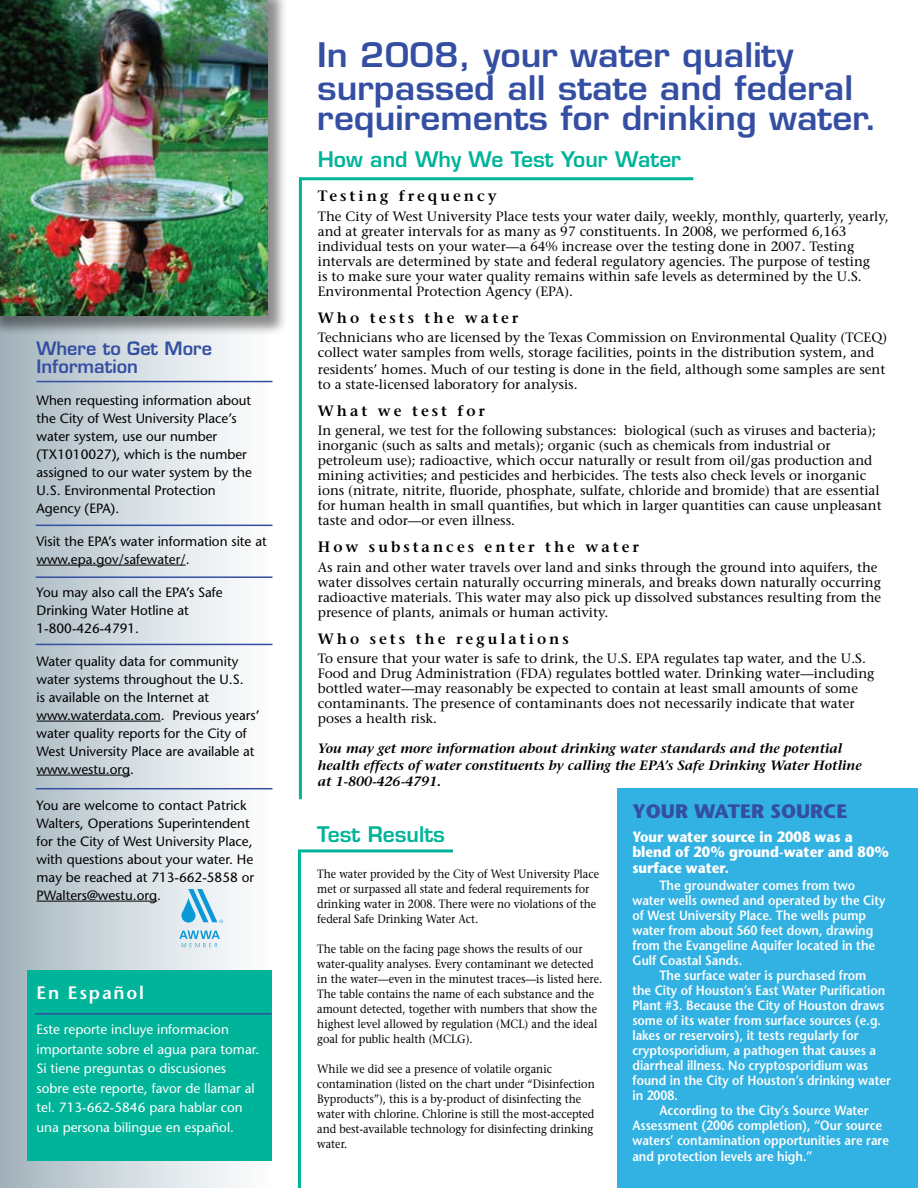
<style>
.page{position:relative;width:918px;height:1188px;background:#fff}
.page>*{position:absolute;margin:0;border:0;box-sizing:border-box;transform-origin:0 0}
.t1{font:600 33px/33px "Eurostile";color:#344ea2;scale:1.06 1}
.t2{font:600 21px "Eurostile";color:#00b499}
.t3{font:700 19.5px "Stone Sans";color:#344ea2}
.t4{font:600 18px/18px "Eurostile";color:#344ea2}
.t5{font:600 18px "Stone Sans";letter-spacing:.1em;color:#fff}
.t6{font:600 15px "Stone Serif";letter-spacing:.2em;color:#000}
.t7{font:700 15px/15px "Stone Sans";color:#fff;scale:.89 1}
.t8{font:13.5px/15px "Stone Serif";color:#000}
.t9{font:13.5px/18px "Stone Sans";color:#000}
.t10{font:600 13.5px/15px "Stone Sans";color:#fff;scale:.9 1}
.t11{font:13.5px/19.5px "Stone Sans";color:#fff}
.t12{font:italic 600 13.5px/16.5px "Stone Serif";color:#000}
.t13{font:12px/15px "Stone Serif";color:#000;scale:.9 1}
</style>
<div class="page">
<svg style="left:298px;top:177px;width:396px;height:623px"></svg>
<div style="left:0;top:0;width:270px;height:1188px;background:linear-gradient(to right,#a4b4be,#fff)"></div>
<div style="left:27px;top:970px;width:245px;height:191px;background:#00b499"></div>
<hr style="left:37px;top:565px;width:149px;height:1px;background:#000">
<hr style="left:37px;top:721px;width:124px;height:1px;background:#000">
<hr style="left:37px;top:775px;width:93px;height:1px;background:#000">
<hr style="left:37px;top:901px;width:120px;height:1px;background:#000">
<hr style="left:37px;top:381px;width:236px;height:1px;background:#344ea2">
<hr style="left:36px;top:525px;width:237px;height:1px;background:#344ea2">
<hr style="left:36px;top:576px;width:237px;height:2px;background:#344ea2">
<hr style="left:36px;top:644px;width:237px;height:1px;background:#344ea2">
<hr style="left:36px;top:788px;width:237px;height:1px;background:#344ea2">
<hr style="left:35px;top:1013px;width:237px;height:2px;background:#344ea2">
<svg style="left:298px;top:849px;width:155px;height:339px"></svg>
<svg style="left:181px;top:889px;width:42px;height:34px"></svg>
<svg style="left:179px;top:931px;width:41px;height:16px"></svg>
<div style="left:0;top:0;width:288px;height:336px;background:#000;opacity:.44"></div>
<img style="left:0;top:0;width:268px;height:316px">
<div style="left:617px;top:788px;width:301px;height:400px;background:#32b2e2"></div>
<h3 class="t4" style="left:37px;top:340px;width:177px">Where to Get More<br>Information</h3>
<p class="t9" style="left:37px;top:391px;width:217px">When requesting information about the City of West University Place’s water system, use our number (TX1010027), which is the number assigned to our water system by the<br>U.S. Environmental Protection<br>Agency (EPA).</p>
<p class="t9" style="left:37px;top:532px;width:232px">Visit the EPA’s water information site at www.epa.gov/safewater/.</p>
<p class="t9" style="left:37px;top:583px;width:188px">You may also call the EPA’s Safe<br>Drinking Water Hotline at<br>1-800-426-4791.</p>
<p class="t9" style="left:37px;top:652px;width:225px">Water quality data for community water systems throughout the U.S.<br>is available on the Internet at www.waterdata.com. Previous years’ water quality reports for the City of<br>West University Place are available at www.westu.org.</p>
<p class="t9" style="left:37px;top:796px;width:219px">You are welcome to contact Patrick Walters, Operations Superintendent for the City of West University Place, with questions about your water. He may be reached at 713-662-5858 or PWalters@westu.org.</p>
<h3 class="t5" style="left:37px;top:982px;width:109px">En Español</h3>
<p class="t11" style="left:37px;top:1020px;width:224px">Este reporte incluye informacion importante sobre el agua para tomar.<br>Si tiene preguntas o discusiones sobre este reporte, favor de llamar al tel. 713-662-5846 para hablar con una persona bilingue en español.</p>
<h1 class="t1" style="left:317px;top:38px;width:507px">In 2008, your water quality surpassed all state and federal</h1>
<h1 class="t1" style="left:317px;top:101px;width:530px">requirements for drinking water.</h1>
<h2 class="t2" style="left:318px;top:146px;width:365px">How and Why We Test Your Water</h2>
<p class="t6" style="left:318px;top:187px;width:180px">Testing frequency</p>
<p class="t8" style="left:318px;top:209px;width:573px">The City of West University Place tests your water daily, weekly, monthly, quarterly, yearly, and at greater intervals for as many as 97 constituents. In 2008, we performed 6,163 individual tests on your water—a 64% increase over the testing done in 2007. Testing intervals are determined by state and federal regulatory agencies. The purpose of testing<br>is to make sure your water quality remains within safe levels as determined by the U.S.<br>Environmental Protection Agency (EPA).</p>
<p class="t6" style="left:318px;top:309px;width:202px">Who tests the water</p>
<p class="t8" style="left:318px;top:330px;width:571px">Technicians who are licensed by the Texas Commission on Environmental Quality (TCEQ) collect water samples from wells, storage facilities, points in the distribution system, and</p>
<p class="t8" style="left:318px;top:362px;width:569px">residents’ homes. Much of our testing is done in the field, although some samples are sent to a state-licensed laboratory for analysis.</p>
<p class="t6" style="left:318px;top:402px;width:169px">What we test for</p>
<p class="t8" style="left:318px;top:423px;width:565px">In general, we test for the following substances: biological (such as viruses and bacteria); inorganic (such as salts and metals); organic (such as chemicals from industrial or petroleum use); radioactive, which occur naturally or result from oil/gas production and mining activities; and pesticides and herbicides. The tests also check levels or inorganic ions (nitrate, nitrite, fluoride, phosphate, sulfate, chloride and bromide) that are essential for human health in small quantifies, but which in larger quantities can cause unpleasant taste and odor—or even illness.</p>
<p class="t6" style="left:318px;top:538px;width:323px">How substances enter the water</p>
<p class="t8" style="left:318px;top:560px;width:565px">As rain and other water travels over land and sinks through the ground into aquifers, the water dissolves certain naturally occurring minerals, and breaks down naturally occurring radioactive materials. This water may also pick up dissolved substances resulting from the presence of plants, animals or human activity.</p>
<p class="t6" style="left:318px;top:630px;width:253px">Who sets the regulations</p>
<p class="t8" style="left:318px;top:651px;width:558px">To ensure that your water is safe to drink, the U.S. EPA regulates tap water, and the U.S.<br>Food and Drug Administration (FDA) regulates bottled water. Drinking water—including bottled water—may reasonably be expected to contain at least small amounts of some contaminants. The presence of contaminants does not necessarily indicate that water poses a health risk.</p>
<p class="t12" style="left:318px;top:740px;width:545px">You may get more information about drinking water standards and the potential health effects of water constituents by calling the EPA’s Safe Drinking Water Hotline at 1-800-426-4791.</p>
<h2 class="t2" style="left:317px;top:821px;width:129px">Test Results</h2>
<p class="t13" style="left:317px;top:867px;width:315px">The water provided by the City of West University Place met or surpassed all state and federal requirements for drinking water in 2008. There were no violations of the federal Safe Drinking Water Act.</p>
<p class="t13" style="left:317px;top:942px;width:318px">The table on the facing page shows the results of our water-quality analyses. Every contaminant we detected in the water—even in the minutest traces—is listed here.<br>The table contains the name of each substance and the amount detected, together with numbers that show the highest level allowed by regulation (MCL) and the ideal goal for public health (MCLG).</p>
<p class="t13" style="left:317px;top:1062px;width:310px">While we did see a presence of volatile organic contamination (listed on the chart under “Disinfection Byproducts”), this is a by-product of disinfecting the water with chlorine. Chlorine is still the most-accepted and best-available technology for disinfecting drinking water.</p>
<h3 class="t3" style="left:632px;top:799px;width:216px">YOUR WATER SOURCE</h3>
<p class="t7" style="left:632px;top:829px;width:290px">Your water source in 2008 was a blend of 20% ground-water and 80%</p>
<p class="t7" style="left:632px;top:860px;width:110px">surface water.</p>
<p class="t10" style="left:632px;top:877px;width:283px;text-indent:27px">The groundwater comes from two water wells owned and operated by the City of West University Place. The wells pump water from about 560 feet down, drawing from the Evangeline Aquifer located in the Gulf Coastal Sands.</p>
<p class="t10" style="left:659px;top:967px;width:231px">The surface water is purchased from</p>
<p class="t10" style="left:632px;top:982px;width:282px">the City of Houston’s East Water Purification</p>
<p class="t10" style="left:632px;top:997px;width:282px">Plant #3. Because the City of Houston draws</p>
<p class="t10" style="left:632px;top:1012px;width:278px">some of its water from surface sources (e.g.</p>
<p class="t10" style="left:632px;top:1027px;width:253px">lakes or reservoirs), it tests regularly for</p>
<p class="t10" style="left:632px;top:1042px;width:272px">cryptosporidium, a pathogen that causes a</p>
<p class="t10" style="left:632px;top:1057px;width:263px">diarrheal illness. No cryptosporidium was</p>
<p class="t10" style="left:632px;top:1072px;width:289px">found in the City of Houston’s drinking water</p>
<p class="t10" style="left:632px;top:1087px;width:52px">in 2008.</p>
<p class="t10" style="left:659px;top:1102px;width:234px">According to the City’s Source Water</p>
<p class="t10" style="left:632px;top:1117px;width:279px">Assessment (2006 completion), “Our source</p>
<p class="t10" style="left:632px;top:1132px;width:287px">waters’ contamination opportunities are rare</p>
<p class="t10" style="left:632px;top:1149px;width:202px">and protection levels are high.”</p>
</div>
